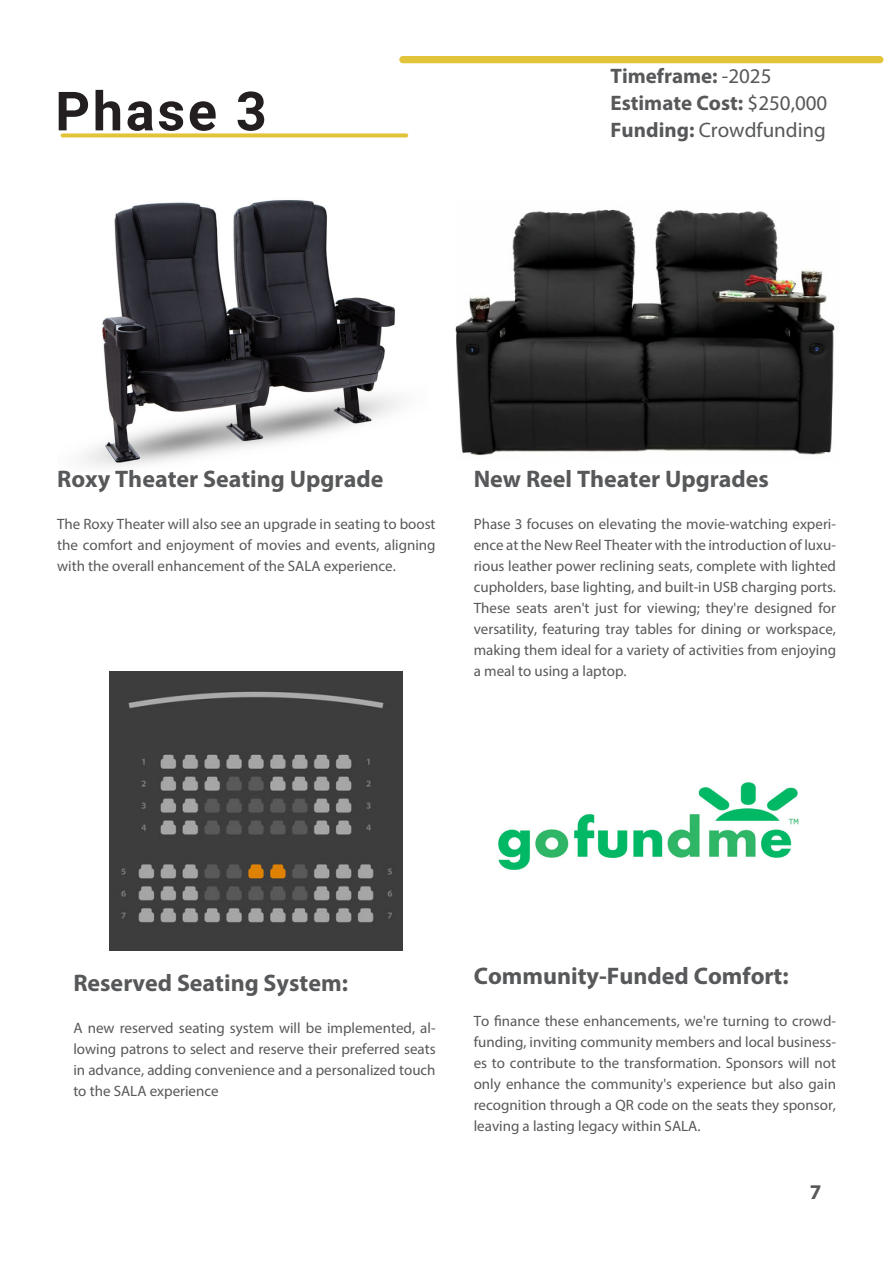
<style>
.page{position:relative;width:893px;height:1263px;background:#fff}
.page>*{position:absolute;margin:0;border:0;box-sizing:border-box;transform-origin:0 0}
.Robo_Bol_Siz_48_T_50{font:700 54px "Roboto";letter-spacing:.05em;color:#231f20}
.Ope_Re_S_9_L_14_Le_Ju{font:700 24px "Myriad Pro";color:#57585a}
.Ope_Re_S_9_L_14_Le_Ju-2{font:700 21px "Myriad Pro";color:#57585a}
.Ope_Re_S_9_L_14_Le_Ju-3{font:21px "Myriad Pro";color:#57585a}
.Ope_Re_S_9_L_14_Le_Ju-4{font:15px/21px "Myriad Pro";color:#57585a;text-align:justify}
.s1{font-weight:400}
.s2{font-weight:700}
</style>
<div class="page">
<img style="left:498px;top:782px;width:300px;height:88px">
<svg style="left:61px;top:133px;width:347px;height:4px"></svg>
<div style="left:399px;top:56px;width:484px;height:7px;background:#e2c43a;border-radius:4px"></div>
<img style="left:455px;top:209px;width:380px;height:247px">
<img style="left:109px;top:671px;width:294px;height:280px">
<img style="left:82px;top:199px;width:318px;height:267px">
<p class="Robo_Bol_Siz_48_T_50" style="left:55px;top:73px;width:213px">Phase 3</p>
<p class="Ope_Re_S_9_L_14_Le_Ju-2" style="left:611px;top:62px;width:162px">Timeframe: <span class="s1">-2025</span></p>
<p class="Ope_Re_S_9_L_14_Le_Ju-2" style="left:611px;top:89px;width:218px">Estimate Cost: <span class="s1">$250,000</span></p>
<p class="Ope_Re_S_9_L_14_Le_Ju-3" style="left:611px;top:117px;width:217px"><span class="s2">Funding:</span> Crowdfunding</p>
<p class="Ope_Re_S_9_L_14_Le_Ju" style="left:57px;top:463px;width:328px">Roxy Theater Seating Upgrade</p>
<p class="Ope_Re_S_9_L_14_Le_Ju-4" style="left:57px;top:513px;width:380px">The Roxy Theater will also see an upgrade in seating to boost the comfort and enjoyment of movies and events, aligning with the overall enhancement of the SALA experience.</p>
<p class="Ope_Re_S_9_L_14_Le_Ju" style="left:474px;top:463px;width:297px">New Reel Theater Upgrades</p>
<p class="Ope_Re_S_9_L_14_Le_Ju-4" style="left:474px;top:513px;width:364px">Phase 3 focuses on elevating the movie-watching experi&shy;ence at the New Reel Theater with the introduction of luxu&shy;rious leather power reclining seats, complete with lighted cupholders, base lighting, and built-in USB charging ports.<br>These seats aren't just for viewing; they're designed for versatility, featuring tray tables for dining or workspace, making them ideal for a variety of activities from enjoying a meal to using a laptop.</p>
<p class="Ope_Re_S_9_L_14_Le_Ju" style="left:73px;top:967px;width:276px">Reserved Seating System:</p>
<p class="Ope_Re_S_9_L_14_Le_Ju-4" style="left:73px;top:1017px;width:364px">A new reserved seating system will be implemented, al&shy;lowing patrons to select and reserve their preferred seats in advance, adding convenience and a personalized touch to the SALA experience</p>
<p class="Ope_Re_S_9_L_14_Le_Ju" style="left:474px;top:961px;width:316px">Community-Funded Comfort:</p>
<p class="Ope_Re_S_9_L_14_Le_Ju-4" style="left:474px;top:1010px;width:364px">To finance these enhancements, we're turning to crowd&shy;funding, inviting community members and local business&shy;es to contribute to the transformation. Sponsors will not only enhance the community's experience but also gain recognition through a QR code on the seats they sponsor, leaving a lasting legacy within SALA.</p>
<p class="Ope_Re_S_9_L_14_Le_Ju-2" style="left:810px;top:1178px;width:13px">7</p>
</div>
